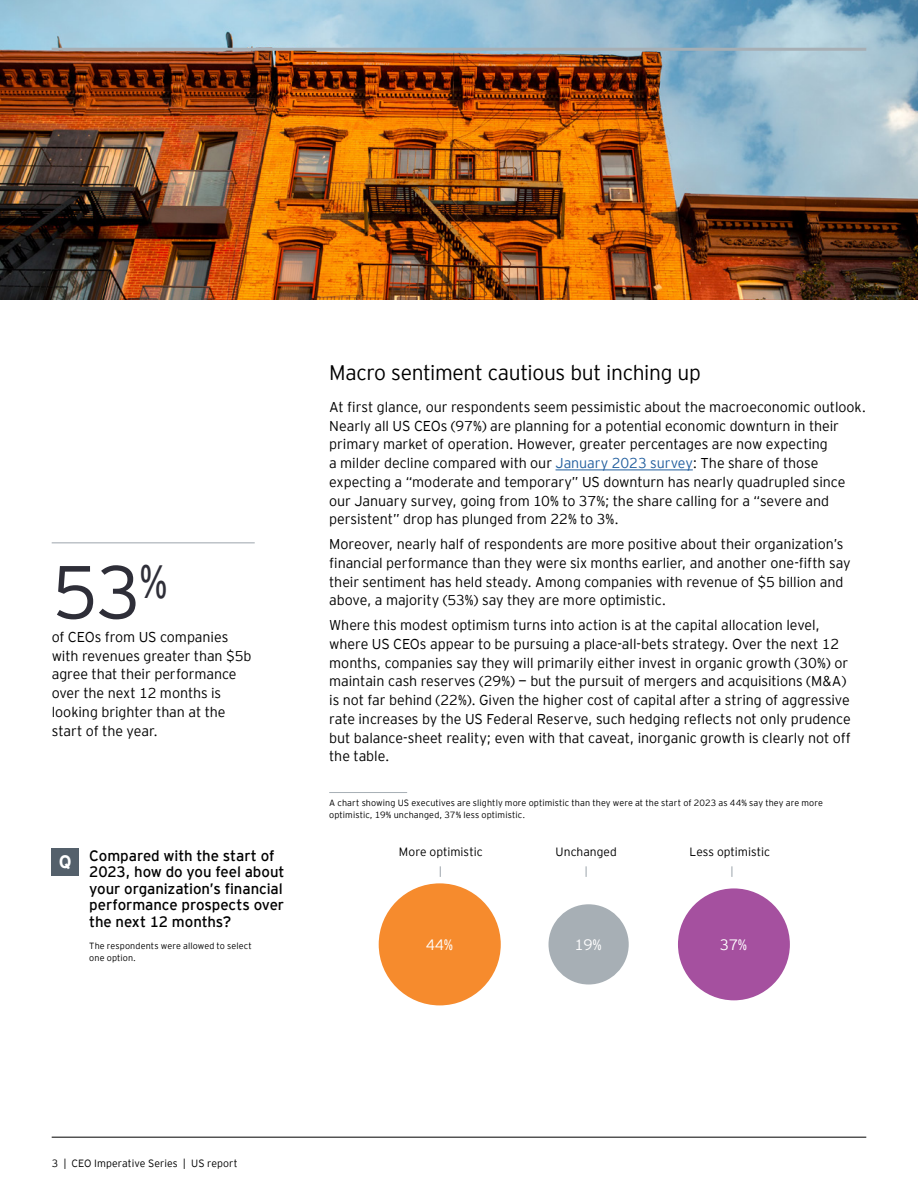
<style>
.page{position:relative;width:918px;height:1188px;background:#fff}
.page>*{position:absolute;margin:0;border:0;box-sizing:border-box;transform-origin:0 0}
.t1{font:300 75px "EY Interstate";color:#2e2e38}
.t2{font:300 21px "EY Interstate";letter-spacing:-.015em;color:#000}
.t3{font:15px/16.5px "EY Interstate";letter-spacing:-.005em;color:#000}
.t4{font:300 15px "EY Interstate";color:#fff}
.t5{font:300 14.25px/18.8px "EY Interstate";letter-spacing:-.005em;color:#000}
.t6{font:300 12px "EY Interstate";color:#000}
.t7{font:300 10.5px "EY Interstate";letter-spacing:.01em;color:#000}
.t8{font:300 9px/12px "EY Interstate";letter-spacing:.01em;color:#000}
.s1{color:#215e9e}
.s2{font-weight:700;font-size:18px;color:#fff}
</style>
<div class="page">
<div style="left:52px;top:849px;width:27px;height:27px;background:#54606b"></div>
<div style="left:379px;top:883px;width:122px;height:122px;background:#f68b2d;border-radius:50%"></div>
<div style="left:549px;top:904px;width:80px;height:81px;background:#a7afb5;border-radius:50%"></div>
<div style="left:678px;top:888px;width:112px;height:112px;background:#a5509f;border-radius:50%"></div>
<hr style="left:52px;top:1137px;width:814px;height:1px;background:#000">
<img style="left:0;top:0;width:918px;height:299px">
<hr style="left:52px;top:48px;width:814px;height:3px;background:#a7afb5">
<hr style="left:556px;top:470px;width:137px;height:1px;background:#215e9e">
<hr style="left:329px;top:792px;width:78px;height:1px;background:#a7afb5">
<hr style="left:52px;top:542px;width:203px;height:1px;background:#a7afb5">
<h1 class="t1" style="left:52px;top:539px;width:118px">53<sup>%</sup></h1>
<p class="t5" style="left:52px;top:627px;width:201px">of CEOs from US companies with revenues greater than $5b agree that their performance over the next 12 months is looking brighter than at the start of the year.</p>
<h2 class="t2" style="left:329px;top:357px;width:373px">Macro sentiment cautious but inching up</h2>
<p class="t5" style="left:329px;top:397px;width:538px">At first glance, our respondents seem pessimistic about the macroeconomic outlook.<br>Nearly all US CEOs (97%) are planning for a potential economic downturn in their primary market of operation. However, greater percentages are now expecting<br>a milder decline compared with our <span class="s1">January 2023 survey</span>: The share of those expecting a “moderate and temporary” US downturn has nearly quadrupled since our January survey, going from 10% to 37%; the share calling for a “severe and persistent” drop has plunged from 22% to 3%.</p>
<p class="t5" style="left:329px;top:534px;width:523px">Moreover, nearly half of respondents are more positive about their organization’s financial performance than they were six months earlier, and another one-fifth say their sentiment has held steady. Among companies with revenue of $5 billion and above, a majority (53%) say they are more optimistic.</p>
<p class="t5" style="left:329px;top:615px;width:523px">Where this modest optimism turns into action is at the capital allocation level, where US CEOs appear to be pursuing a place-all-bets strategy. Over the next 12 months, companies say they will primarily either invest in organic growth (30%) or maintain cash reserves (29%) — but the pursuit of mergers and acquisitions (M&amp;A) is not far behind (22%). Given the higher cost of capital after a string of aggressive rate increases by the US Federal Reserve, such hedging reflects not only prudence but balance-sheet reality; even with that caveat, inorganic growth is clearly not off the table.</p>
<p class="t8" style="left:329px;top:797px;width:495px">A chart showing US executives are slightly more optimistic than they were at the start of 2023 as 44% say they are more optimistic, 19% unchanged, 37% less optimistic.</p>
<p class="t6" style="left:399px;top:843px;width:85px">More optimistic</p>
<p class="t6" style="left:556px;top:843px;width:63px">Unchanged</p>
<p class="t6" style="left:690px;top:843px;width:82px">Less optimistic</p>
<p class="t3" style="left:89px;top:846px;width:197px;text-indent:-30px"><span class="s2">Q</span> Compared with the start of<br>2023, how do you feel about your organization’s financial performance prospects over the next 12 months?</p>
<p class="t8" style="left:89px;top:940px;width:164px">The respondents were allowed to select one option.</p>
<p class="t4" style="left:426px;top:934px;width:29px">44%</p>
<p class="t4" style="left:575px;top:934px;width:29px">19%</p>
<p class="t4" style="left:720px;top:934px;width:29px">37%</p>
<p class="t7" style="left:52px;top:1156px;width:187px">3 | CEO Imperative Series | US report</p>
</div>
